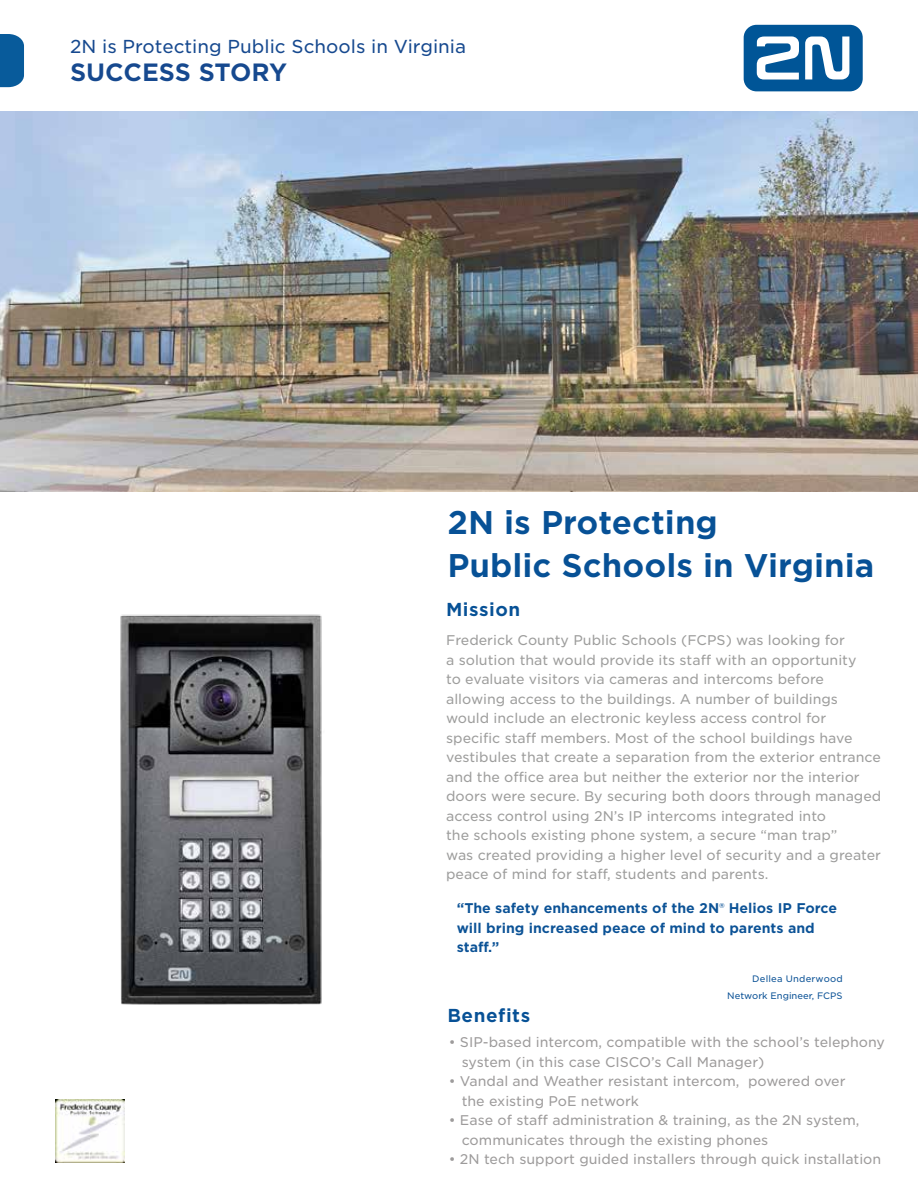
<style>
.page{position:relative;width:918px;height:1188px;background:#fff}
.page>*{position:absolute;margin:0;border:0;box-sizing:border-box;transform-origin:0 0}
.t1{font:700 31.5px/43.5px "Gotham S Sm";color:#075196}
.t2{font:700 24px "Gotham S Sm";letter-spacing:-.005em;color:#16498f}
.t3{font:18px "Gotham S Sm";color:#16498f}
.t4{font:700 18px "Gotham S Sm";letter-spacing:.03em;color:#075196}
.t5{font:13.5px/19.5px "Gotham S Sm";color:#9d9d9c}
.t6{font:13.5px/19.5px "Gotham S Sm";color:#9d9b9b}
.t7{font:700 13.5px/19.5px "Gotham S Sm";color:#0b5296}
.t8{font:9px/16.2px "Gotham S Sm";color:#0b5296;text-align:right}
.s1{font-weight:400}
</style>
<div class="page">
<img style="left:0;top:111px;width:918px;height:380px">
<svg style="left:744px;top:25px;width:119px;height:66px"></svg>
<img style="left:120px;top:614px;width:202px;height:391px">
<svg style="left:0;top:34px;width:24px;height:53px"></svg>
<img style="left:56px;top:1100px;width:69px;height:63px">
<h3 class="t3" style="left:70px;top:35px;width:398px">2N is Protecting Public Schools in Virginia</h3>
<h2 class="t2" style="left:70px;top:55px;width:219px">SUCCESS STORY</h2>
<h1 class="t1" style="left:447px;top:500px;width:429px">2N is Protecting<br>Public Schools in Virginia</h1>
<h3 class="t4" style="left:446px;top:597px;width:76px">Mission</h3>
<p class="t5" style="left:446px;top:631px;width:437px">Frederick County Public Schools (FCPS) was looking for<br>a solution that would provide its staff with an opportunity<br>to evaluate visitors via cameras and intercoms before allowing access to the buildings. A number of buildings would include an electronic keyless access control for specific staff members. Most of the school buildings have vestibules that create a separation from the exterior entrance and the office area but neither the exterior nor the interior doors were secure. By securing both doors through managed access control using 2N’s IP intercoms integrated into<br>the schools existing phone system, a secure “man trap”<br>was created providing a higher level of security and a greater peace of mind for staff, students and parents.</p>
<p class="t7" style="left:457px;top:898px;width:382px">“The safety enhancements of the 2N<span class="s1">®</span> Helios IP Force will bring increased peace of mind to parents and staff.”</p>
<p class="t8" style="left:727px;top:971px;width:117px">Dellea Underwood<br>Network Engineer, FCPS</p>
<h3 class="t4" style="left:447px;top:1003px;width:84px">Benefits</h3>
<p class="t6" style="left:462px;top:1032px;width:425px;text-indent:-13px">• SIP-based intercom, compatible with the school’s telephony system (in this case CISCO’s Call Manager)</p>
<p class="t6" style="left:462px;top:1071px;width:385px;text-indent:-13px">• Vandal and Weather resistant intercom, powered over the existing PoE network</p>
<p class="t6" style="left:462px;top:1110px;width:399px;text-indent:-13px">• Ease of staff administration &amp; training, as the 2N system, communicates through the existing phones</p>
<p class="t6" style="left:449px;top:1149px;width:434px">• 2N tech support guided installers through quick installation</p>
</div>
